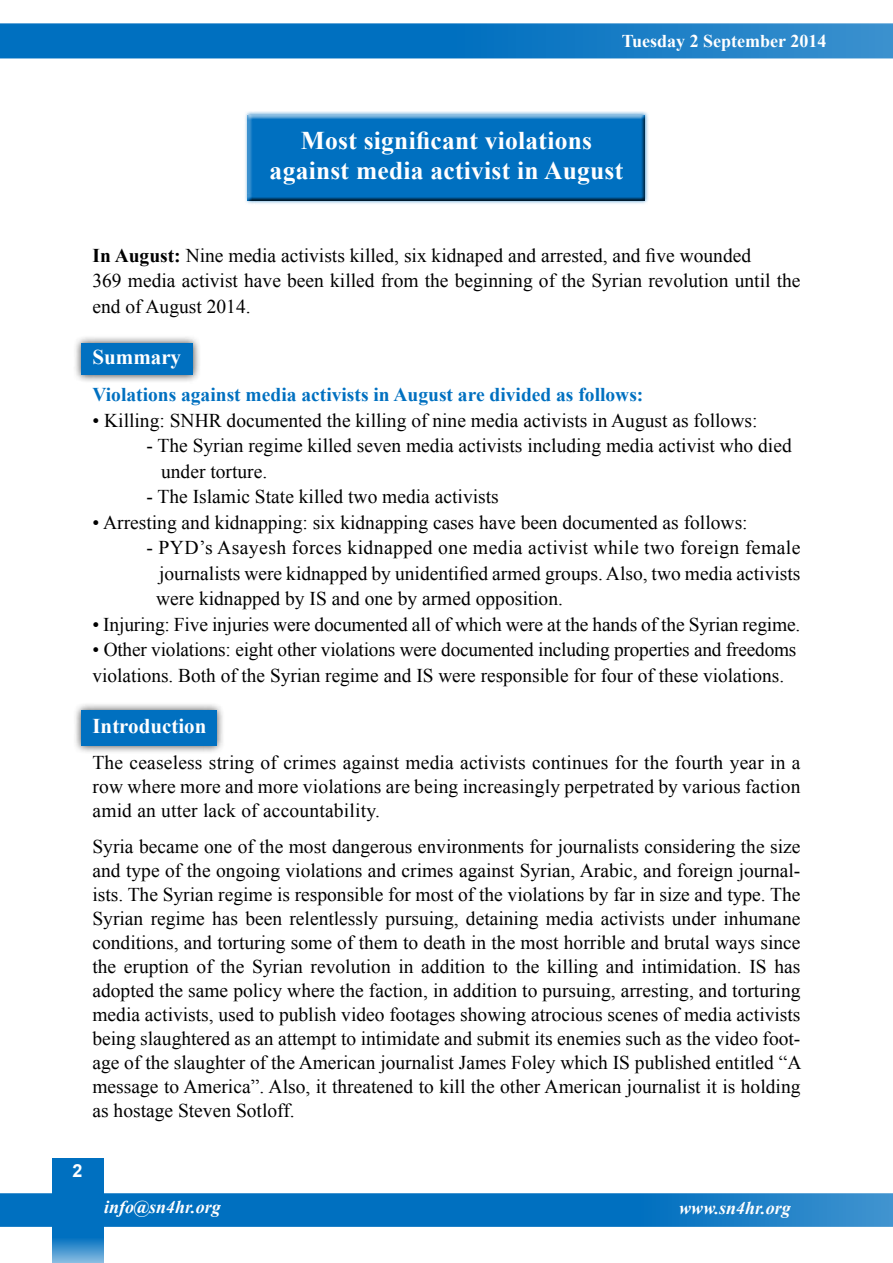
<style>
.page{position:relative;width:893px;height:1263px;background:#fff}
.page>*{position:absolute;margin:0;border:0;box-sizing:border-box;transform-origin:0 0}
.t1{font:700 25.5px/30px "Times New Roman";letter-spacing:.01em;color:#fff;text-align:center}
.t2{font:700 21px "Times New Roman";color:#fff}
.t3{font:19.5px/24px "Times New Roman";color:#000}
.t4{font:700 19.5px "Times New Roman";color:#0070c0}
.t5{font:italic 700 18px "Times New Roman";color:#fff}
.t6{font:700 18px "Times New Roman";color:#fff}
.t7{font:700 18px "Arial";color:#fff}
.s1{font-weight:700}
</style>
<div class="page">
<svg style="left:52px;top:1158px;width:51px;height:105px;background:#197ec6"></svg>
<svg style="left:0;top:23px;width:893px;height:35px;background:#1179c4"></svg>
<svg style="left:0;top:1193px;width:893px;height:34px;background:#0b76c2"></svg>
<div style="left:74px;top:335px;width:128px;height:49px;background:#000;opacity:.75"></div>
<div style="left:82px;top:343px;width:111px;height:32px;background:#0070c0"></div>
<div style="left:74px;top:702px;width:151px;height:52px;background:#000;opacity:.75"></div>
<div style="left:82px;top:711px;width:135px;height:35px;background:#0070c0"></div>
<div style="left:244px;top:111px;width:405px;height:94px;background:#0070c0;opacity:.75"></div>
<div style="left:245px;top:114px;width:404px;height:89px;background:#000;opacity:.75"></div>
<p class="t6" style="left:622px;top:28px;width:206px">Tuesday 2 September 2014</p>
<h1 class="t1" style="left:270px;top:124px;width:355px">Most significant violations against media activist in August</h1>
<p class="t3" style="left:92px;top:242px;width:709px;line-height:25.5px"><span class="s1">In August:</span> Nine media activists killed, six kidnaped and arrested, and five wounded<br>369 media activist have been killed from the beginning of the Syrian revolution until the end of August 2014.</p>
<p class="t2" style="left:92px;top:341px;width:90px">Summary</p>
<p class="t4" style="left:92px;top:380px;width:552px">Violations against media activists in August are divided as follows:</p>
<p class="t3" style="left:92px;top:407px;width:666px">• Killing: SNHR documented the killing of nine media activists in August as follows:</p>
<p class="t3" style="left:161px;top:432px;width:632px;line-height:25.5px;text-indent:-15px">- The Syrian regime killed seven media activists including media activist who died under torture.</p>
<p class="t3" style="left:146px;top:484px;width:354px">- The Islamic State killed two media activists</p>
<p class="t3" style="left:92px;top:509px;width:657px">• Arresting and kidnapping: six kidnapping cases have been documented as follows:</p>
<p class="t3" style="left:156px;top:534px;width:646px;line-height:25.5px;text-align:justify;text-indent:-10px">- PYD s’ Asayesh forces kidnapped one media activist while two foreign female journalists were kidnapped by unidentified armed groups.Also, two media activists were kidnapped by IS and one by armed opposition.</p>
<p class="t3" style="left:92px;top:611px;width:709px">• Injuring: Five injuries were documented all of which were at the hands of the Syrian regime.</p>
<p class="t3" style="left:92px;top:636px;width:705px;line-height:25.5px">• Other violations: eight other violations were documented including properties and freedoms violations. Both of the Syrian regime and IS were responsible for four of these violations.</p>
<p class="t2" style="left:92px;top:710px;width:115px">Introduction</p>
<p class="t3" style="left:92px;top:749px;width:710px;text-align:justify">The ceaseless string of crimes against media activists continues for the fourth year in a row where more and more violations are being increasingly perpetrated by various faction amid an utter lack of accountability.</p>
<p class="t3" style="left:92px;top:833px;width:709px">Syria became one of the most dangerous environments for journalists considering the size</p>
<p class="t3" style="left:92px;top:881px;width:709px">ists. The Syrian regime is responsible for most of the violations by far in size and type. The</p>
<p class="t3" style="left:92px;top:857px;width:709px">and type of the ongoing violations and crimes against Syrian, Arabic, and foreign journal-</p>
<p class="t3" style="left:92px;top:905px;width:709px;text-align:justify">Syrian regime has been relentlessly pursuing, detaining media activists under inhumane conditions, and torturing some of them to death in the most horrible and brutal ways since the eruption of the Syrian revolution in addition to the killing and intimidation. IS has adopted the same policy where the faction in, addition to pursuing, arresting, and torturing media activists, used to publish video footages showing atrocious scenes of media activists</p>
<p class="t3" style="left:92px;top:1049px;width:711px">age of the slaughter of the American journalist James Foley which IS published entitled “A</p>
<p class="t3" style="left:92px;top:1025px;width:709px">being slaughtered as an attempt to intimidate and submit its enemies such as the video foot-</p>
<p class="t3" style="left:92px;top:1073px;width:709px">message to America .” Also it, threatened to kill the other American journalist isit holding as hostage Steven Sotloff.</p>
<p class="t7" style="left:72px;top:1158px;width:12px">2</p>
<p class="t5" style="left:104px;top:1194px;width:118px">info@sn4hr.org</p>
<p class="t5" style="left:679px;top:1195px;width:113px">www.sn4hr.org</p>
</div>
